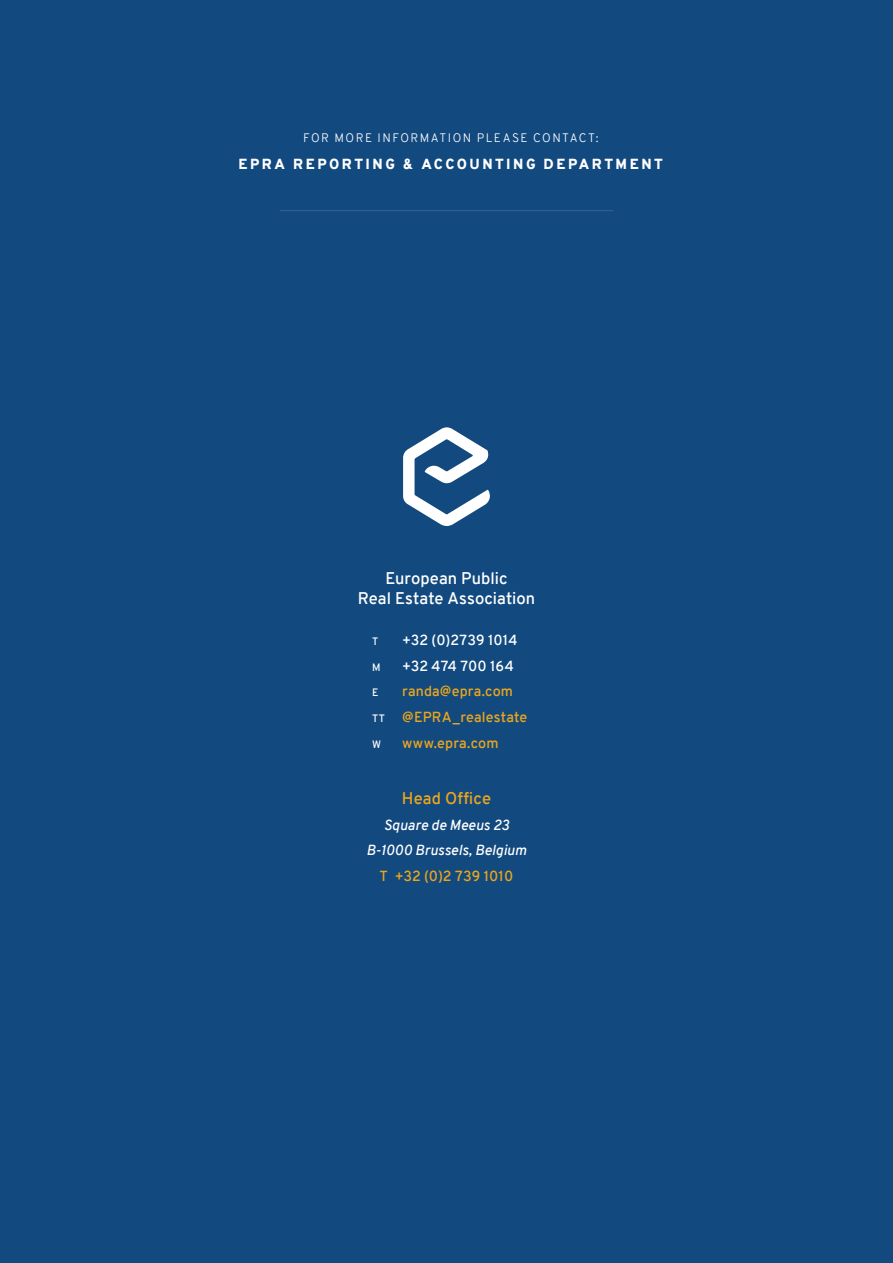
<style>
.page{position:relative;width:893px;height:1263px;background:#12497f}
.page>*{position:absolute;margin:0;border:0;box-sizing:border-box;transform-origin:0 0}
.t1{font:600 16.5px/19.8px "Overpass";letter-spacing:.005em;color:#fff;text-align:center}
.t2{font:600 16.5px "Overpass";letter-spacing:.01em;color:#eba61c}
.t3{font:600 14.25px/25.7px "Overpass";letter-spacing:.01em;color:#eba61c}
.t4{font:italic 600 14.25px/25.7px "Overpass";letter-spacing:.005em;color:#fff;text-align:center}
.t5{font:900 14.25px "Overpass";letter-spacing:.175em;color:#fff}
.t6{font:600 14.25px "Overpass";color:#fff}
.t7{font:300 12px "Overpass";letter-spacing:.125em;color:#fff}
.t8{font:600 10.5px "Overpass";color:#fff}
.s1{font-size:10.5px;color:#fff}
</style>
<div class="page">
<hr style="left:280px;top:210px;width:333px;height:1px;background:#fff">
<svg style="left:403px;top:427px;width:87px;height:99px"></svg>
<p class="t7" style="left:303px;top:129px;width:297px">FOR MORE INFORMATION PLEASE CONTACT:</p>
<p class="t5" style="left:239px;top:153px;width:426px">EPRA REPORTING &amp; ACCOUNTING DEPARTMENT</p>
<p class="t1" style="left:358px;top:568px;width:179px">European Public<br>Real Estate Association</p>
<p class="t8" style="left:372px;top:634px;width:8px">T</p>
<p class="t6" style="left:402px;top:630px;width:117px">+32 (0)2739 1014</p>
<p class="t8" style="left:372px;top:660px;width:10px">M</p>
<p class="t6" style="left:402px;top:656px;width:113px">+32 474 700 164</p>
<p class="t8" style="left:372px;top:685px;width:8px">E</p>
<p class="t3" style="left:372px;top:679px;width:157px;text-indent:30px">randa@epra.com<br><span class="s1">TT</span> @EPRA_realestate</p>
<p class="t8" style="left:372px;top:736px;width:10px">W</p>
<p class="t3" style="left:402px;top:730px;width:98px">www.epra.com</p>
<p class="t2" style="left:402px;top:787px;width:91px">Head Office</p>
<p class="t4" style="left:366px;top:812px;width:162px">Square de Meeus 23<br>B-1000 Brussels, Belgium</p>
<p class="t3" style="left:380px;top:863px;width:135px">T +32 (0)2 739 1010</p>
</div>
